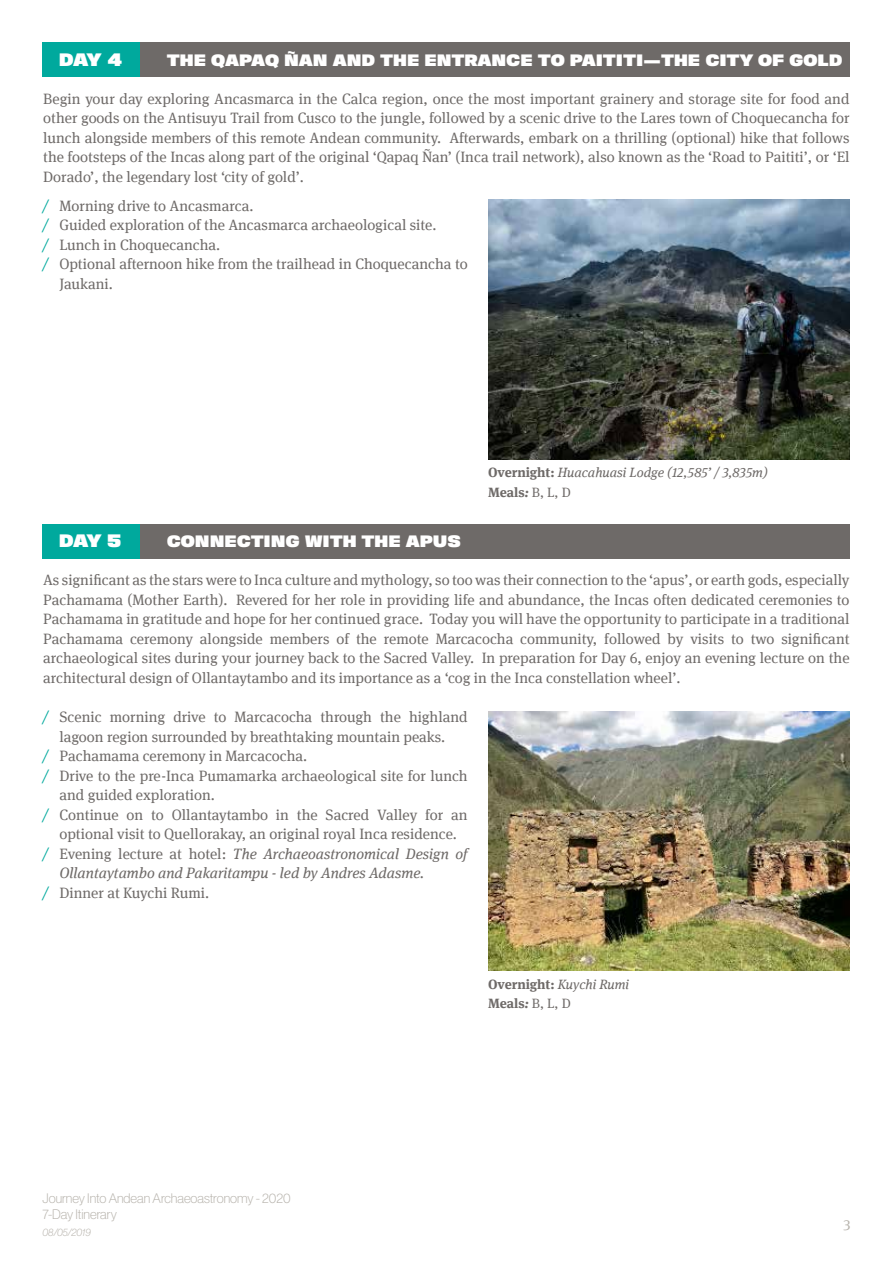
<style>
.page{position:relative;width:893px;height:1263px;background:#fff}
.page>*{position:absolute;margin:0;border:0;box-sizing:border-box;transform-origin:0 0}
.t1{font:18px "ATC Duel V8";letter-spacing:-.065em;color:#fff}
.t2{font:16.5px "ATC Duel V8";color:#fff}
.t3{font:15px/19.5px "Meta Serif";color:#6e6a68;text-align:justify}
.t4{font:italic 15px "Meta Serif";color:#6e6a68}
.t5{font:15px "Meta Serif";color:#b6b2ab}
.t6{font:100 13.5px/16.5px "Haas Grot Disp 35";color:#b6b2ab}
.t7{font:700 13.5px/19.5px "Meta Serif";color:#6e6a68}
.t8{font:italic 13.5px "Meta Serif Lf";color:#6e6a68}
.t9{font:italic 100 10.5px "Haas Grot Disp 36";color:#b6b2ab}
.s1{font-style:italic;color:#00a99d}
.s2{font-family:"Meta Serif";font-weight:700;font-style:normal}
.s3{font-family:"Meta Serif Lf";font-style:italic}
.s4{font-weight:400}
.s5{color:#00a99d}
.s6{font-style:normal}
.s7{font-family:"Meta Serif Lf";font-weight:400;font-style:italic}
</style>
<div class="page">
<div style="left:43px;top:43px;width:807px;height:34px;background:#6e6a68"></div>
<div style="left:43px;top:524px;width:807px;height:34px;background:#6e6a68"></div>
<div style="left:42px;top:43px;width:98px;height:34px;background:#00a99d"></div>
<div style="left:42px;top:524px;width:98px;height:34px;background:#00a99d"></div>
<img style="left:488px;top:200px;width:361px;height:259px">
<img style="left:488px;top:711px;width:361px;height:260px">
<p class="t1" style="left:59px;top:48px;width:65px">DAY 4</p>
<p class="t2" style="left:167px;top:50px;width:677px">THE QAPAQ ÑAN AND THE ENTRANCE TO PAITITI—THE CITY OF GOLD</p>
<p class="t3" style="left:43px;top:89px;width:808px">Begin your day exploring Ancasmarca in the Calca region, once the most important grainery and storage site for food and other goods on the Antisuyu Trail from Cusco to the jungle, followed by a scenic drive to the Lares town of Choquecancha for lunch alongside members of this remote Andean community. Afterwards, embark on a thrilling (optional) hike that follows the footsteps of the Incas along part of the original ‘Qapaq Ñan’ (Inca trail network), also known as the ‘Road to Paititi’, or ‘El Dorado’, the legendary lost ‘city of gold’.</p>
<p class="t3" style="left:42px;top:196px;width:212px"><span class="s1">/</span> Morning drive to Ancasmarca.</p>
<p class="t3" style="left:42px;top:215px;width:396px"><span class="s1">/</span> Guided exploration of the Ancasmarca archaeological site.</p>
<p class="t3" style="left:42px;top:235px;width:179px"><span class="s1">/</span> Lunch in Choquecancha.</p>
<p class="t3" style="left:42px;top:254px;width:427px"><span class="s1">/</span> Optional afternoon hike from the trailhead in Choquecancha to</p>
<p class="t3" style="left:59px;top:274px;width:55px">Jaukani.</p>
<p class="t1" style="left:59px;top:530px;width:64px">DAY 5</p>
<p class="t2" style="left:167px;top:531px;width:295px">CONNECTING WITH THE APUS</p>
<p class="t8" style="left:488px;top:465px;width:281px"><span class="s2">Overnight:</span> Huacahuasi Lodge (12,585’ / 3,835m)</p>
<p class="t7" style="left:488px;top:482px;width:84px">Meals<span class="s3">:</span> <span class="s4">B, L, D</span></p>
<p class="t3" style="left:43px;top:570px;width:808px">As significant as the stars were to Inca culture and mythology, so too was their connection to the ‘apus’, or earth gods, especially Pachamama (Mother Earth). Revered for her role in providing life and abundance, the Incas often dedicated ceremonies to Pachamama in gratitude and hope for her continued grace. Today you will have the opportunity to participate in a traditional Pachamama ceremony alongside members of the remote Marcacocha community, followed by visits to two significant archaeological sites during your journey back to the Sacred Valley. In preparation for Day 6, enjoy an evening lecture on the architectural design of Ollantaytambo and its importance as a ‘cog in the Inca constellation wheel’.</p>
<p class="t3" style="left:42px;top:707px;width:427px"><span class="s1">/</span> Scenic morning drive to Marcacocha through the highland</p>
<p class="t3" style="left:59px;top:727px;width:387px">lagoon region surrounded by breathtaking mountain peaks.</p>
<p class="t3" style="left:42px;top:746px;width:266px"><span class="s1">/</span> Pachamama ceremony in Marcacocha.</p>
<p class="t3" style="left:42px;top:766px;width:427px"><span class="s1">/</span> Drive to the pre-Inca Pumamarka archaeological site for lunch</p>
<p class="t3" style="left:59px;top:785px;width:157px">and guided exploration.</p>
<p class="t3" style="left:42px;top:805px;width:427px"><span class="s1">/</span> Continue on to Ollantaytambo in the Sacred Valley for an</p>
<p class="t3" style="left:59px;top:824px;width:399px">optional visit to Quellorakay, an original royal Inca residence.</p>
<p class="t4" style="left:42px;top:845px;width:427px"><span class="s5">/</span> <span class="s6">Evening lecture at hotel:</span> The Archaeoastronomical Design of</p>
<p class="t4" style="left:59px;top:864px;width:366px">Ollantaytambo and Pakaritampu - led by Andres Adasme.</p>
<p class="t3" style="left:42px;top:883px;width:168px"><span class="s1">/</span> Dinner at Kuychi Rumi.</p>
<p class="t7" style="left:488px;top:974px;width:142px">Overnight: <span class="s7">Kuychi Rumi<br></span>Meals<span class="s3">:</span> <span class="s4">B, L, D</span></p>
<p class="t6" style="left:43px;top:1190px;width:250px">Journey Into Andean Archaeoastronomy - 2020<br>7-Day Itinerary</p>
<p class="t9" style="left:43px;top:1226px;width:50px">08/05/2019</p>
<p class="t5" style="left:843px;top:1214px;width:9px">3</p>
</div>
